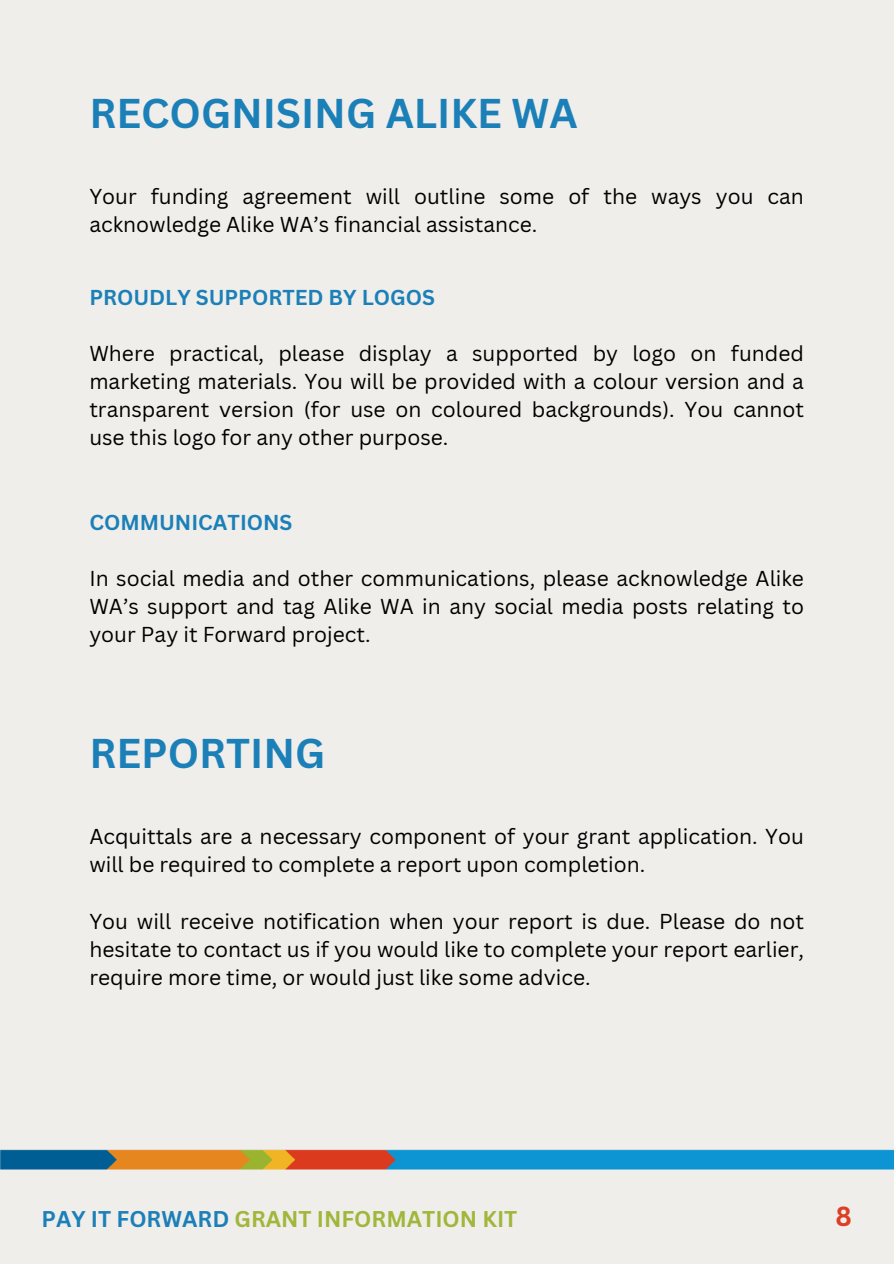
<style>
.page{position:relative;width:894px;height:1264px;background:#fff}
.page>*{position:absolute;margin:0;border:0;box-sizing:border-box;transform-origin:0 0}
.t1{font:700 40.5px "Canva Sans";color:#1c80b8}
.t2{font:700 26.85px "Canva Sans";color:#dc3f26}
.t3{font:700 22.2px "Canva Sans";color:#a0b73c}
.t4{font:21px/28.2px "Canva Sans";color:#000;text-align:justify}
.t5{font:700 21px "Canva Sans";color:#1c80b8}
.s1{color:#1c80b8}
</style>
<div class="page">
<div style="left:0;top:0;width:893px;height:1263px;background:#f0eeea"></div>
<img style="left:0;top:1149px;width:893px;height:21px">
<h2 class="t1" style="left:89px;top:85px;width:489px">RECOGNISING ALIKE WA</h2>
<p class="t4" style="left:89px;top:182px;width:716px">Your funding agreement will outline some of the ways you can acknowledge Alike WA’s financial assistance.</p>
<h2 class="t5" style="left:89px;top:282px;width:347px">PROUDLY SUPPORTED BY LOGOS</h2>
<p class="t4" style="left:89px;top:339px;width:716px">Where practical, please display a supported by logo on funded marketing materials. You will be provided with a colour version and a transparent version (for use on coloured backgrounds). You cannot use this logo for any other purpose.</p>
<h1 class="t5" style="left:89px;top:507px;width:204px">COMMUNICATIONS</h1>
<p class="t4" style="left:89px;top:564px;width:716px">In social media and other communications, please acknowledge Alike WA’s support and tag Alike WA in any social media posts relating to your Pay it Forward project.</p>
<p class="t1" style="left:89px;top:724px;width:237px">REPORTING</p>
<p class="t4" style="left:89px;top:822px;width:716px">Acquittals are a necessary component of your grant application. You will be required to complete a report upon completion.</p>
<h2 class="t4" style="left:89px;top:906px;width:716px">You will receive notification when your report is due. Please do not hesitate to contact us if you would like to complete your report earlier, require more time, or would just like some advice.</h2>
<h1 class="t3" style="left:42px;top:1203px;width:477px"><span class="s1">PAY IT FORWARD</span> GRANT INFORMATION KIT</h1>
<p class="t2" style="left:835px;top:1197px;width:18px">8</p>
</div>
